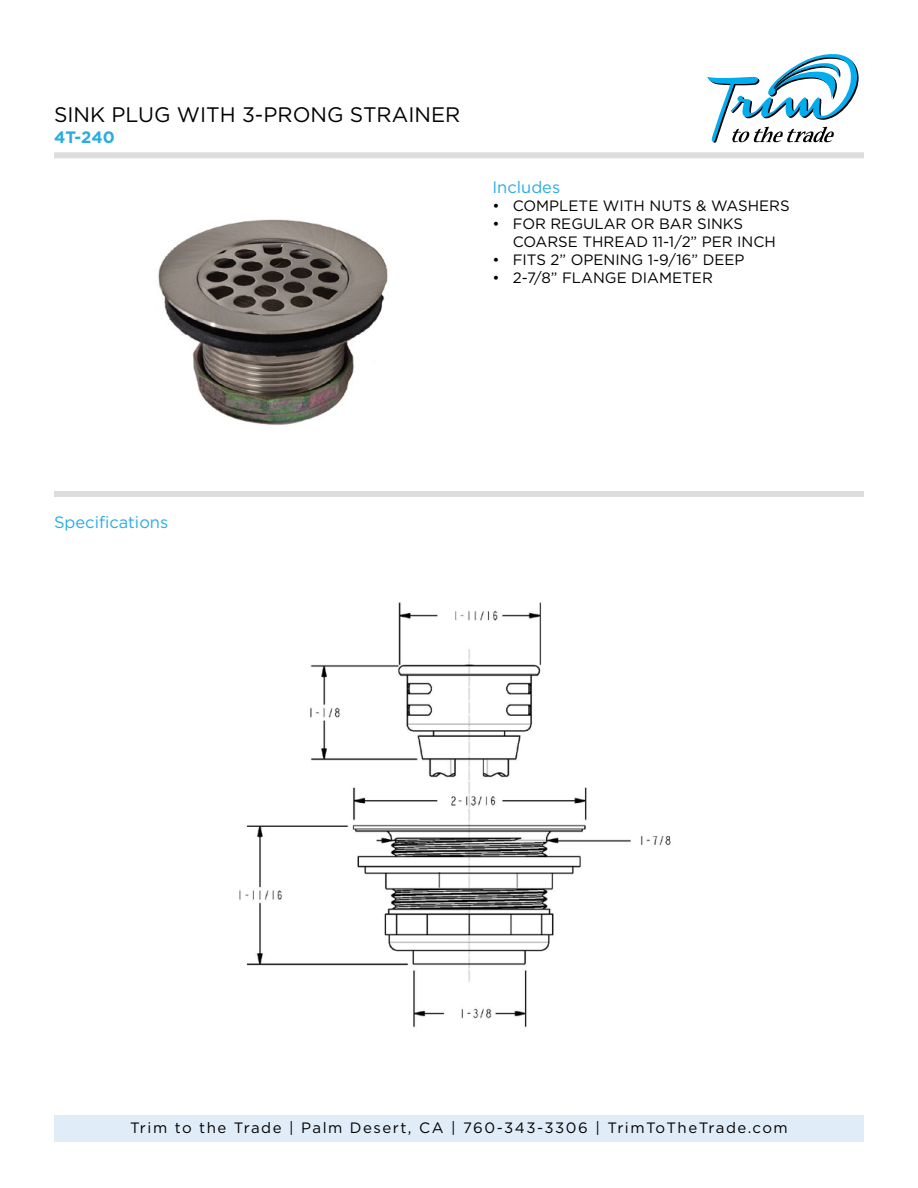
<style>
.page{position:relative;width:918px;height:1188px;background:#fff}
.page>*{position:absolute;margin:0;border:0;box-sizing:border-box;transform-origin:0 0}
.t1{font:21px "Gotham HTF";color:#000}
.t2{font:16.5px "Gotham HTF";color:#2aace2}
.t3{font:700 16.5px "Gotham HTF";color:#2aace2}
.t4{font:15px/18px "Gotham HTF";color:#000}
.t5{font:15px "Gotham HTF";letter-spacing:.1em;color:#000}
</style>
<div class="page">
<div style="left:54px;top:1115px;width:810px;height:27px;background:#e0edf9"></div>
<svg style="left:707px;top:54px;width:152px;height:89px"></svg>
<div style="left:54px;top:152px;width:810px;height:6px;background:#dcddde"></div>
<div style="left:54px;top:491px;width:810px;height:6px;background:#dcddde"></div>
<img style="left:239px;top:602px;width:432px;height:426px">
<img style="left:158px;top:219px;width:230px;height:206px">
<h1 class="t1" style="left:54px;top:103px;width:408px">SINK PLUG WITH 3-PRONG STRAINER</h1>
<p class="t3" style="left:54px;top:127px;width:62px">4T-240</p>
<p class="t2" style="left:492px;top:178px;width:69px">Includes</p>
<p class="t4" style="left:492px;top:197px;width:299px">• COMPLETE WITH NUTS &amp; WASHERS</p>
<p class="t4" style="left:513px;top:215px;width:265px;text-indent:-20px">• FOR REGULAR OR BAR SINKS<br>COARSE THREAD 11-1/2” PER INCH</p>
<p class="t4" style="left:492px;top:251px;width:254px">• FITS 2” OPENING 1-9/16” DEEP</p>
<p class="t4" style="left:492px;top:269px;width:222px">• 2-7/8” FLANGE DIAMETER</p>
<p class="t2" style="left:54px;top:513px;width:116px">Specifications</p>
<p class="t5" style="left:130px;top:1120px;width:659px">Trim to the Trade | Palm Desert, CA | 760-343-3306 | TrimToTheTrade.com</p>
</div>
